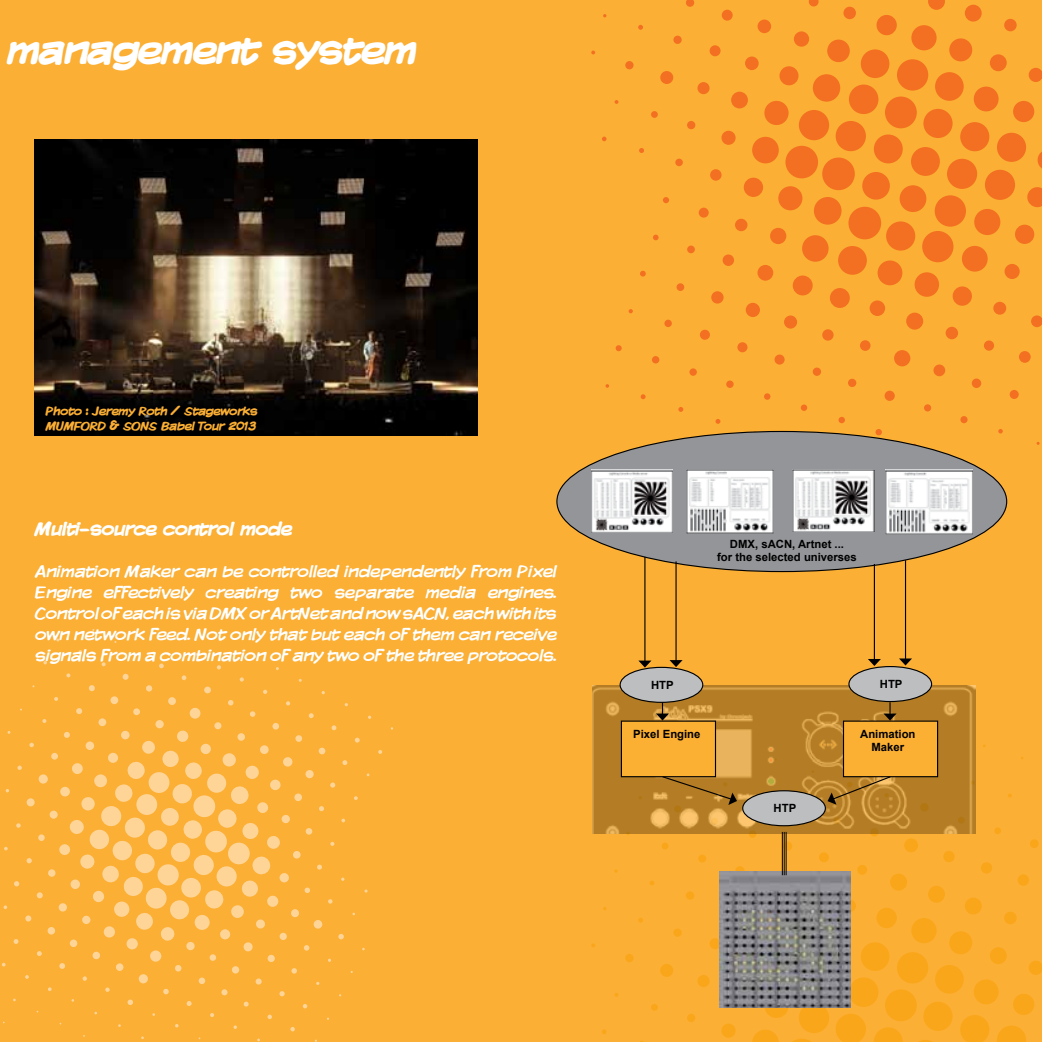
<style>
.page{position:relative;width:1042px;height:1042px;background:#fbaf34}
.page>*{position:absolute;margin:0;border:0;box-sizing:border-box;transform-origin:0 0}
.t1{font:700 40.25px "Komika Display";color:#fff}
.t2{font:700 19.25px "Komika Display";color:#fff}
.t3{font:17.5px/21px "Komika Display";color:#fff;text-align:justify}
.t4{font:700 12.25px/14.7px "Komika Display";color:#fbaf34}
.t5{font:700 11.38px/13.7px "Arial";color:#000;text-align:center}
</style>
<div class="page">
<div style="left:0;top:0;width:393px;height:161px;background:#fbaf34"></div>
<svg style="left:591px;top:0;width:451px;height:460px;background:#f9a330"></svg>
<svg style="left:0;top:629px;width:393px;height:413px;background:#fbb23e"></svg>
<svg style="left:591px;top:744px;width:451px;height:298px;background:#f9ad30"></svg>
<div style="left:557px;top:431px;width:449px;height:140px;background:#939598;border-radius:50%"></div>
<img style="left:720px;top:871px;width:130px;height:136px">
<img style="left:591px;top:471px;width:81px;height:61px">
<img style="left:792px;top:469px;width:82px;height:62px">
<img style="left:686px;top:469px;width:87px;height:64px">
<img style="left:885px;top:470px;width:87px;height:64px">
<img style="left:592px;top:685px;width:383px;height:148px">
<hr style="left:786px;top:832px;width:1px;height:43px;background:#000">
<hr style="left:784px;top:832px;width:1px;height:43px;background:#000">
<hr style="left:782px;top:832px;width:1px;height:43px;background:#000">
<hr style="left:644px;top:557px;width:1px;height:104px;background:#000">
<svg style="left:638px;top:660px;width:13px;height:7px"></svg>
<hr style="left:874px;top:564px;width:1px;height:96px;background:#000">
<svg style="left:868px;top:659px;width:13px;height:7px"></svg>
<hr style="left:675px;top:561px;width:1px;height:100px;background:#000">
<svg style="left:669px;top:660px;width:13px;height:7px"></svg>
<svg style="left:656px;top:703px;width:13px;height:17px"></svg>
<svg style="left:883px;top:702px;width:13px;height:18px"></svg>
<hr style="left:905px;top:560px;width:1px;height:99px;background:#000">
<svg style="left:899px;top:658px;width:13px;height:7px"></svg>
<div style="left:620px;top:667px;width:83px;height:35px;background:#bcbec0;border-radius:50%"></div>
<div style="left:619px;top:667px;width:84px;height:36px;border:1px solid #000;border-radius:50%"></div>
<div style="left:849px;top:666px;width:82px;height:35px;background:#bcbec0;border-radius:50%"></div>
<div style="left:848px;top:666px;width:84px;height:36px;border:1px solid #000;border-radius:50%"></div>
<div style="left:743px;top:791px;width:82px;height:35px;background:#bcbec0;border-radius:50%"></div>
<div style="left:742px;top:790px;width:84px;height:36px;border:1px solid #000;border-radius:50%"></div>
<div style="left:621px;top:720px;width:95px;height:57px;background:#fbb034;border:1px solid #000"></div>
<div style="left:843px;top:720px;width:95px;height:57px;background:#fbb034;border:1px solid #000"></div>
<svg style="left:661px;top:775px;width:76px;height:30px;background:#a97625"></svg>
<svg style="left:827px;top:775px;width:65px;height:29px;background:#af7d2c"></svg>
<img style="left:35px;top:140px;width:443px;height:296px">
<h1 class="t1" style="left:6px;top:25px;width:411px">management system</h1>
<p class="t4" style="left:46px;top:403px;width:213px">Photo : Jeremy Roth / Stageworks<br>MUMFORD &amp; SONS Babel Tour 2013</p>
<p class="t2" style="left:35px;top:516px;width:258px">Multi-source control mode</p>
<p class="t3" style="left:35px;top:560px;width:523px">Animation Maker can be controlled independently from Pixel Engine effectively creating two separate media engines.<br>Control of each is via DMX or ArtNet and now sACN, each with its own network feed. Not only that but each of them can receive signals from a combination of any two of the three protocols.</p>
<p class="t5" style="left:717px;top:537px;width:141px">DMX, sACN, Artnet ...<br>for the selected universes</p>
<p class="t5" style="left:651px;top:678px;width:24px">HTP</p>
<p class="t5" style="left:880px;top:677px;width:24px">HTP</p>
<p class="t5" style="left:633px;top:728px;width:69px">Pixel Engine</p>
<p class="t5" style="left:860px;top:727px;width:57px">Animation<br>Maker</p>
<p class="t5" style="left:773px;top:801px;width:24px">HTP</p>
</div>
